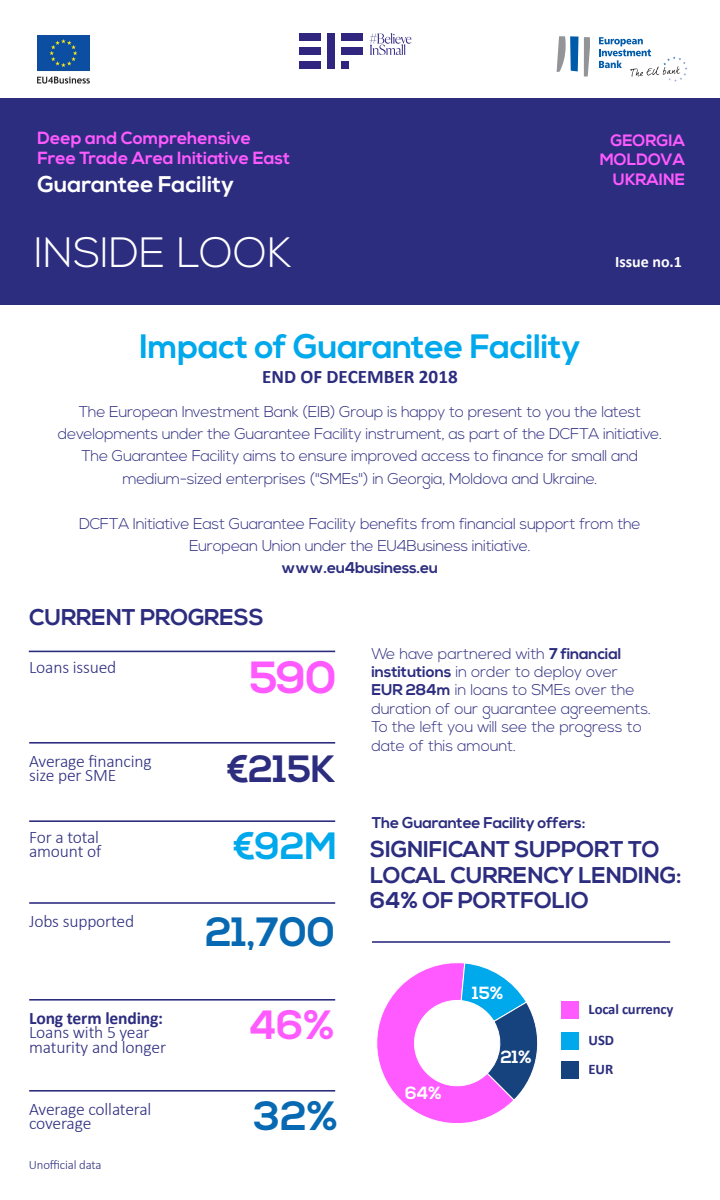
<style>
.page{position:relative;width:720px;height:1200px;background:#fff}
.page>*{position:absolute;margin:0;border:0;box-sizing:border-box;transform-origin:0 0}
.t1{font:700 45.04px "Nexa";color:#ff5aff}
.t2{font:300 42.4px "Nexa";color:#fff}
.t3{font:700 40.8px "Nexa";letter-spacing:-.01em;color:#0669b2}
.t4{font:700 40.8px "Nexa";color:#ff5aff}
.t5{font:700 38px "Nexa";color:#2d2d80}
.t6{font:700 38px "Nexa";color:#00a8ec}
.t7{font:700 33.8px "Nexa";letter-spacing:-.01em;color:#00a8ec}
.t8{font:700 22.8px/25.6px "Nexa";letter-spacing:-.01em;color:#2d2d80}
.t9{font:700 22.68px "Nexa";color:#fff}
.t10{font:700 19.12px "Calibri";color:#2d2d80}
.t11{font:300 17.6px/14.8px "Calibri";letter-spacing:-.01em;color:#2d2d80}
.t12{font:700 17.6px/20px "Nexa";color:#ff5aff}
.t13{font:700 17.6px "Calibri";letter-spacing:-.01em;color:#2d2d80}
.t14{font:700 17.6px "Nexa";color:#fff}
.t15{font:700 16.4px/19.2px "Nexa";color:#ff5aff;text-align:right}
.t16{font:700 16px "Calibri";color:#fff}
.t17{font:300 15.6px/18.4px "Nexa";letter-spacing:-.02em;color:#2d2d80;text-align:center}
.t18{font:700 15.6px "Nexa";letter-spacing:-.01em;color:#2d2d80}
.t19{font:700 14.64px/29.8px "Calibri";letter-spacing:-.01em;color:#2d2d80}
.t20{font:300 12.8px "Calibri";letter-spacing:-.01em;color:#2d2d80}
.s1{font-weight:700}
</style>
<div class="page">
<svg style="left:376px;top:962px;width:162px;height:162px"></svg>
<div style="left:0;top:98px;width:720px;height:207px;background:#2d2d80"></div>
<img style="left:37px;top:36px;width:53px;height:48px">
<svg style="left:557px;top:36px;width:33px;height:41px"></svg>
<svg style="left:599px;top:37px;width:88px;height:45px"></svg>
<hr style="left:29px;top:651px;width:306px;height:1px;background:#2d2d80">
<hr style="left:372px;top:941px;width:298px;height:2px;background:#2d2d80">
<div style="left:561px;top:1002px;width:18px;height:17px;background:#ff5aff"></div>
<div style="left:561px;top:1032px;width:18px;height:18px;background:#00a8ec"></div>
<div style="left:561px;top:1061px;width:18px;height:18px;background:#16427d"></div>
<hr style="left:29px;top:820px;width:306px;height:2px;background:#2d2d80">
<hr style="left:29px;top:902px;width:306px;height:2px;background:#2d2d80">
<hr style="left:29px;top:999px;width:306px;height:2px;background:#2d2d80">
<hr style="left:29px;top:1090px;width:306px;height:2px;background:#2d2d80">
<hr style="left:29px;top:742px;width:306px;height:2px;background:#2d2d80">
<div style="left:299px;top:34px;width:21px;height:7px;background:#302680"></div>
<div style="left:327px;top:34px;width:7px;height:35px;background:#302680"></div>
<div style="left:341px;top:62px;width:7px;height:7px;background:#302680"></div>
<div style="left:299px;top:48px;width:21px;height:7px;background:#302680"></div>
<div style="left:341px;top:34px;width:21px;height:7px;background:#302680"></div>
<div style="left:341px;top:48px;width:21px;height:7px;background:#302680"></div>
<div style="left:299px;top:62px;width:21px;height:7px;background:#302680"></div>
<svg style="left:369px;top:33px;width:43px;height:22px"></svg>
<p class="t12" style="left:37px;top:128px;width:254px">Deep and Comprehensive<br>Free Trade Area Initiative East</p>
<p class="t15" style="left:600px;top:131px;width:87px">GEORGIA<br>MOLDOVA<br>UKRAINE</p>
<h3 class="t9" style="left:37px;top:171px;width:198px">Guarantee Facility</h3>
<h2 class="t2" style="left:34px;top:228px;width:259px">INSIDE LOOK</h2>
<h3 class="t7" style="left:140px;top:327px;width:443px">Impact of Guarantee Facility</h3>
<p class="t10" style="left:262px;top:363px;width:197px">END OF DECEMBER 2018</p>
<p class="t16" style="left:615px;top:250px;width:68px">Issue no.1</p>
<p class="t17" style="left:58px;top:401px;width:606px;line-height:22.4px">The European Investment Bank (EIB) Group is happy to present to you the latest developments under the Guarantee Facility instrument, as part of the DCFTA initiative.<br>The Guarantee Facility aims to ensure improved access to finance for small and medium-sized enterprises ("SMEs") in Georgia, Moldova and Ukraine.</p>
<p class="t17" style="left:79px;top:513px;width:563px;line-height:22.4px">DCFTA Initiative East Guarantee Facility benefits from financial support from the<br>European Union under the EU4Business initiative.</p>
<p class="t18" style="left:282px;top:559px;width:158px">www.eu4business.eu</p>
<h3 class="t8" style="left:29px;top:605px;width:236px">CURRENT PROGRESS</h3>
<p class="t11" style="left:29px;top:660px;width:89px">Loans issued</p>
<h1 class="t1" style="left:249px;top:652px;width:89px">590</h1>
<p class="t11" style="left:29px;top:753px;width:124px">Average financing size per SME</p>
<h3 class="t5" style="left:227px;top:747px;width:110px">€215K</h3>
<p class="t11" style="left:29px;top:829px;width:74px">For a total amount of</p>
<h3 class="t6" style="left:234px;top:824px;width:105px">€92M</h3>
<p class="t11" style="left:29px;top:914px;width:107px">Jobs supported</p>
<h3 class="t3" style="left:205px;top:908px;width:131px">21,700</h3>
<p class="t13" style="left:29px;top:1005px;width:136px">Long term lending:</p>
<p class="t11" style="left:29px;top:1025px;width:138px">Loans with 5 year maturity and longer</p>
<h3 class="t4" style="left:249px;top:1002px;width:87px">46%</h3>
<p class="t11" style="left:29px;top:1101px;width:124px">Average collateral coverage</p>
<h3 class="t3" style="left:254px;top:1093px;width:86px">32%</h3>
<p class="t20" style="left:29px;top:1156px;width:74px">Unofficial data</p>
<p class="t17" style="left:371px;top:645px;width:281px;text-align:left">We have partnered with <span class="s1">7 financial institutions</span> in order to deploy over <span class="s1">EUR 284m</span> in loans to SMEs over the duration of our guarantee agreements.<br>To the left you will see the progress to date of this amount.</p>
<p class="t18" style="left:372px;top:814px;width:215px">The Guarantee Facility offers:</p>
<h3 class="t8" style="left:370px;top:837px;width:313px">SIGNIFICANT SUPPORT TO<br>LOCAL CURRENCY LENDING:<br>64% OF PORTFOLIO</h3>
<p class="t14" style="left:405px;top:1083px;width:38px">64%</p>
<p class="t14" style="left:472px;top:983px;width:33px">15%</p>
<p class="t14" style="left:501px;top:1047px;width:33px">21%</p>
<p class="t19" style="left:589px;top:994px;width:86px">Local currency<br>USD<br>EUR</p>
</div>
